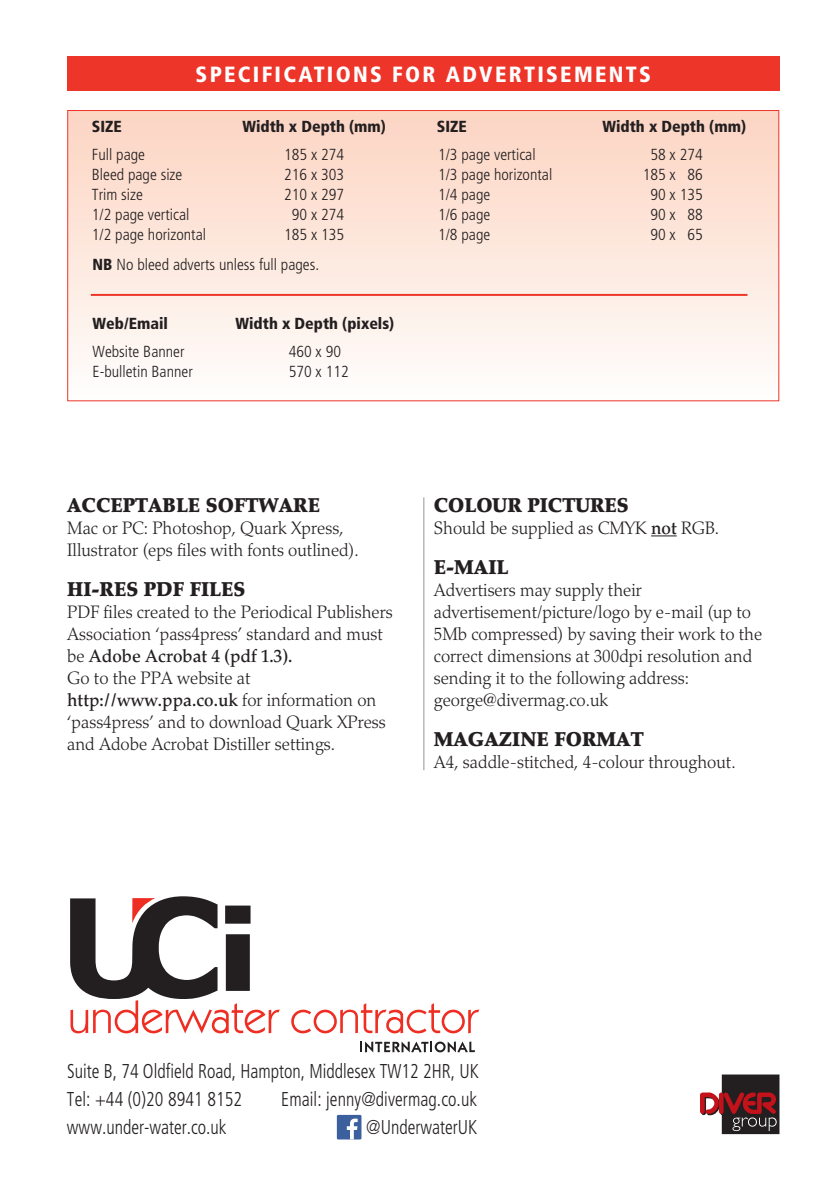
<style>
.page{position:relative;width:840px;height:1191px;background:#fff}
.page>*{position:absolute;margin:0;border:0;box-sizing:border-box;transform-origin:0 0}
.t1{font:900 condensed 22px "Frutiger";letter-spacing:.105em;color:#fff}
.t2{font:300 condensed 20px/27.8px "Frutiger";color:#231f20;scale:.9 1}
.t3{font:900 20px "Palatino";color:#231f20;scale:.95 1}
.t4{font:300 18px/22px "Palatino";color:#231f20;scale:.95 1}
.t5{font:300 condensed 16px "Frutiger";color:#231f20}
.t6{font:900 condensed 16px "Frutiger";color:#231f20}
.s1{font-weight:900}
.s2{font-weight:500}
</style>
<div class="page">
<div style="left:67px;top:57px;width:711px;height:34px;background:#ee3529"></div>
<svg style="left:651px;top:535px;width:25px;height:1px"></svg>
<div style="left:68px;top:111px;width:709px;height:289px;background:linear-gradient(to bottom,#fcd4c2,#fefdfc)"></div>
<hr style="left:423px;top:497px;width:1px;height:273px;background:#939598">
<svg style="left:70px;top:896px;width:209px;height:137px"></svg>
<svg style="left:291px;top:1003px;width:188px;height:30px"></svg>
<svg style="left:360px;top:1041px;width:115px;height:11px"></svg>
<div style="left:722px;top:1075px;width:56px;height:58px;background:#231f20"></div>
<svg style="left:700px;top:1091px;width:77px;height:40px"></svg>
<hr style="left:91px;top:294px;width:656px;height:2px;background:#ee3529">
<div style="left:336px;top:1114px;width:25px;height:25px;background:#3c5f9d"></div>
<svg style="left:346px;top:1118px;width:11px;height:21px"></svg>
<p class="t1" style="left:195px;top:65px;width:456px">SPECIFICATIONS FOR ADVERTISEMENTS</p>
<p class="t6" style="left:92px;top:120px;width:31px">SIZE</p>
<p class="t6" style="left:242px;top:120px;width:145px">Width x Depth (mm)</p>
<p class="t6" style="left:436px;top:120px;width:31px">SIZE</p>
<p class="t6" style="left:602px;top:120px;width:145px">Width x Depth (mm)</p>
<p class="t5" style="left:92px;top:148px;width:55px">Full page</p>
<p class="t5" style="left:284px;top:148px;width:61px">185 x 274</p>
<p class="t5" style="left:438px;top:148px;width:99px">1/3 page vertical</p>
<p class="t5" style="left:650px;top:148px;width:54px">58 x 274</p>
<p class="t5" style="left:92px;top:168px;width:92px">Bleed page size</p>
<p class="t5" style="left:284px;top:168px;width:61px">216 x 303</p>
<p class="t5" style="left:438px;top:168px;width:116px">1/3 page horizontal</p>
<p class="t5" style="left:642px;top:168px;width:61px">185 x 86</p>
<p class="t5" style="left:92px;top:188px;width:52px">Trim size</p>
<p class="t5" style="left:284px;top:188px;width:61px">210 x 297</p>
<p class="t5" style="left:438px;top:188px;width:54px">1/4 page</p>
<p class="t5" style="left:650px;top:188px;width:54px">90 x 135</p>
<p class="t5" style="left:92px;top:208px;width:99px">1/2 page vertical</p>
<p class="t5" style="left:292px;top:208px;width:54px">90 x 274</p>
<p class="t5" style="left:438px;top:208px;width:54px">1/6 page</p>
<p class="t5" style="left:650px;top:208px;width:54px">90 x 88</p>
<p class="t5" style="left:92px;top:228px;width:116px">1/2 page horizontal</p>
<p class="t5" style="left:284px;top:228px;width:61px">185 x 135</p>
<p class="t5" style="left:438px;top:228px;width:54px">1/8 page</p>
<p class="t5" style="left:650px;top:228px;width:54px">90 x 65</p>
<p class="t5" style="left:92px;top:258px;width:228px"><span class="s1">NB</span> No bleed adverts unless full pages.</p>
<p class="t6" style="left:92px;top:317px;width:77px">Web/Email</p>
<p class="t6" style="left:235px;top:317px;width:160px">Width x Depth (pixels)</p>
<p class="t5" style="left:92px;top:345px;width:93px">Website Banner</p>
<p class="t5" style="left:288px;top:345px;width:54px">460 x 90</p>
<p class="t5" style="left:92px;top:365px;width:102px">E-bulletin Banner</p>
<p class="t5" style="left:288px;top:365px;width:61px">570 x 112</p>
<p class="t3" style="left:67px;top:497px;width:267px">ACCEPTABLE SOFTWARE</p>
<p class="t4" style="left:67px;top:519px;width:308px">Mac or PC: Photoshop, Quark Xpress,<br>Illustrator (eps files with fonts outlined).</p>
<p class="t3" style="left:67px;top:581px;width:189px">HI-RES PDF FILES</p>
<p class="t4" style="left:67px;top:603px;width:344px">PDF files created to the Periodical Publishers Association ‘pass4press’ standard and must be <span class="s2">Adobe Acrobat 4 (pdf 1.3).<br></span>Go to the PPA website at <span class="s2">http://www.ppa.co.uk</span> for information on ‘pass4press’ and to download Quark XPress and Adobe Acrobat Distiller settings.</p>
<p class="t3" style="left:433px;top:497px;width:207px">COLOUR PICTURES</p>
<p class="t4" style="left:433px;top:519px;width:302px">Should be supplied as CMYK <span class="s2">not</span> RGB.</p>
<p class="t3" style="left:433px;top:559px;width:80px">E-MAIL</p>
<p class="t4" style="left:433px;top:581px;width:347px">Advertisers may supply their advertisement/picture/logo by e-mail (up to 5Mb compressed) by saving their work to the correct dimensions at 300dpi resolution and sending it to the following address: george@divermag.co.uk</p>
<p class="t3" style="left:433px;top:731px;width:222px">MAGAZINE FORMAT</p>
<p class="t4" style="left:433px;top:753px;width:319px">A4, saddle-stitched, 4-colour throughout.</p>
<p class="t2" style="left:67px;top:1059px;width:459px">Suite B, 74 Oldfield Road, Hampton, Middlesex TW12 2HR, UK<br>Tel: +44 (0)20 8941 8152</p>
<p class="t2" style="left:281px;top:1086px;width:219px">Email: jenny@divermag.co.uk</p>
<p class="t2" style="left:67px;top:1114px;width:178px">www.under-water.co.uk</p>
<p class="t2" style="left:366px;top:1114px;width:125px">@UnderwaterUK</p>
</div>
